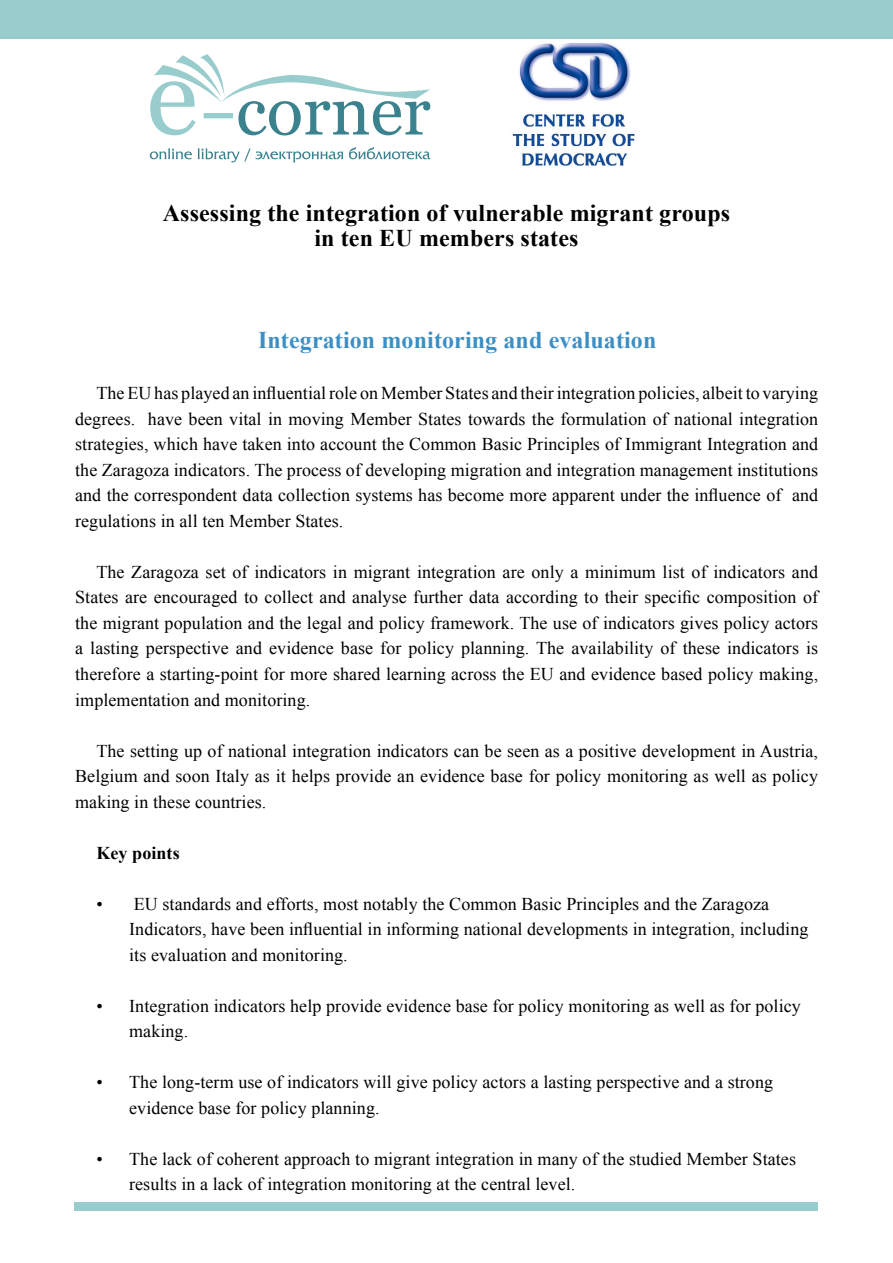
<style>
.page{position:relative;width:893px;height:1263px;background:#fff}
.page>*{position:absolute;margin:0;border:0;box-sizing:border-box;transform-origin:0 0}
.t1{font:700 24px/25.5px "Times New Roman";letter-spacing:.005em;color:#000;text-align:center}
.t2{font:700 24px "Times New Roman";letter-spacing:.005em;color:#3b8fc4}
.t3{font:18px/25.5px "Times New Roman";letter-spacing:.005em;color:#000}
.t4{font:700 18px "Times New Roman";letter-spacing:.005em;color:#000}
</style>
<div class="page">
<svg style="left:150px;top:54px;width:280px;height:81px"></svg>
<svg style="left:150px;top:147px;width:280px;height:15px"></svg>
<div style="left:0;top:0;width:893px;height:38px;background:#9cc"></div>
<div style="left:75px;top:1202px;width:743px;height:9px;background:#9cc"></div>
<img style="left:512px;top:43px;width:123px;height:124px">
<h1 class="t1" style="left:163px;top:199px;width:569px">Assessing the integration of vulnerable migrant groups in ten EU members states</h1>
<h1 class="t2" style="left:258px;top:324px;width:400px">Integration monitoring and evaluation</h1>
<p class="t3" style="left:75px;top:380px;width:745px;text-align:justify;text-indent:21px">The EU has played an influential role on Member States and their integration policies, albeit to varying degrees. have been vital in moving Member States towards the formulation of national integration strategies, which have taken into account the Common Basic Principles of Immigrant Integration and the Zaragoza indicators. The process of developing migration and integration management institutions and the correspondent data collection systems has become more apparent under the influence of and regulations in all ten Member States.</p>
<p class="t3" style="left:75px;top:559px;width:745px;text-align:justify;text-indent:21px">The Zaragoza set of indicators in migrant integration are only a minimum list of indicators and States are encouraged to collect and analyse further data according to their specific composition of the migrant population and the legal and policy framework. The use of indicators gives policy actors a lasting perspective and evidence base for policy planning. The availability of these indicators is therefore a starting-point for more shared learning across the EU and evidence based policy making, implementation and monitoring.</p>
<p class="t3" style="left:75px;top:737px;width:744px;text-align:justify;text-indent:21px">The setting up of national integration indicators can be seen as a positive development in Austria, Belgium and soon Italy as it helps provide an evidence base for policy monitoring as well as policy making in these countries.</p>
<p class="t4" style="left:96px;top:840px;width:85px">Key points</p>
<p class="t3" style="left:129px;top:890px;width:681px;text-indent:-33px">• EU standards and efforts, most notably the Common Basic Principles and the Zaragoza<br>Indicators, have been influential in informing national developments in integration, including its evaluation and monitoring.</p>
<p class="t3" style="left:129px;top:992px;width:673px;text-indent:-33px">• Integration indicators help provide evidence base for policy monitoring as well as for policy making.</p>
<p class="t3" style="left:129px;top:1069px;width:645px;text-indent:-33px">• The long-term use of indicators will give policy actors a lasting perspective and a strong evidence base for policy planning.</p>
<p class="t3" style="left:129px;top:1145px;width:668px;text-indent:-33px">• The lack of coherent approach to migrant integration in many of the studied Member States results in a lack of integration monitoring at the central level.</p>
</div>
